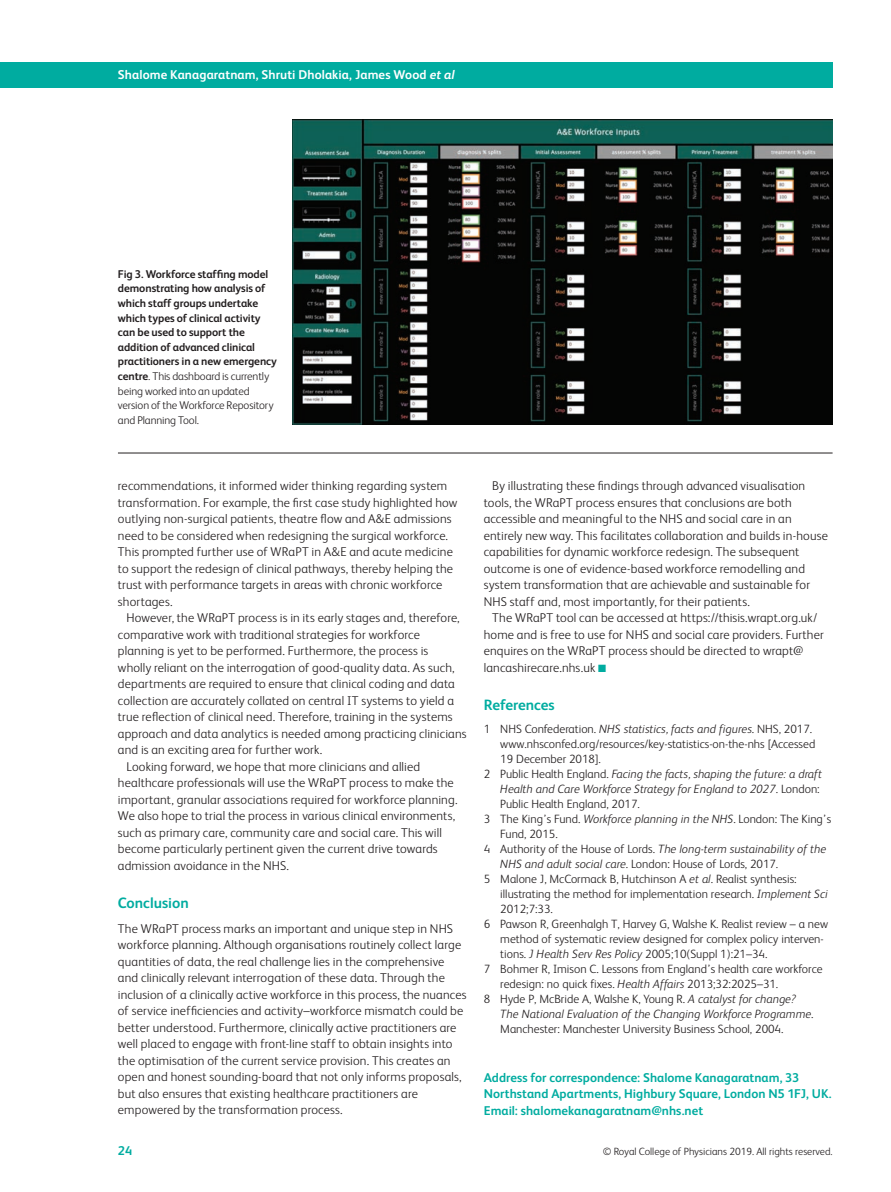
<style>
.page{position:relative;width:891px;height:1192px;background:#fff}
.page>*{position:absolute;margin:0;border:0;box-sizing:border-box;transform-origin:0 0}
.t1{font:700 15px "FS Albert";color:#00aca0}
.t2{font:300 12.75px/16.5px "FS Albert";letter-spacing:.01em;color:#231f20}
.t3{font:700 12.75px/16.5px "FS Albert";color:#00aca0}
.t4{font:700 12.75px "FS Albert";letter-spacing:.005em;color:#fff}
.t5{font:300 12px "FS Albert";color:#231f20}
.t6{font:italic 300 12px "FS Albert";color:#231f20}
.t7{font:700 11.25px/14.7px "FS Albert";letter-spacing:-.01em;color:#231f20}
.t8{font:300 10.5px "FS Albert";color:#231f20}
.s1{font-style:italic}
.s2{font-weight:300}
.s3{color:#00aca0}
.s4{font-style:normal}
</style>
<div class="page">
<div style="left:0;top:62px;width:832px;height:26px;background:#00aca0"></div>
<hr style="left:118px;top:453px;width:714px;height:1px;background:#231f20">
<img style="left:292px;top:120px;width:540px;height:304px">
<p class="t4" style="left:118px;top:69px;width:338px">Shalome Kanagaratnam, Shruti Dholakia, James Wood <span class="s1">et al</span></p>
<p class="t7" style="left:118px;top:267px;width:161px">Fig 3. Workforce staffing model demonstrating how analysis of which staff groups undertake which types of clinical activity can be used to support the addition of advanced clinical practitioners in a new emergency centre<span class="s2">. This dashboard is currently being worked into an updated version of the Workforce Repository and Planning Tool.</span></p>
<p class="t2" style="left:118px;top:479px;width:341px">recommendations, it informed wider thinking regarding system transformation. For example, the first case study highlighted how outlying non-surgical patients, theatre flow and A&amp;E admissions need to be considered when redesigning the surgical workforce.<br>This prompted further use of WRaPT in A&amp;E and acute medicine to support the redesign of clinical pathways, thereby helping the trust with performance targets in areas with chronic workforce shortages.</p>
<p class="t2" style="left:126px;top:611px;width:335px">However, the WRaPT process is in its early stages and, therefore,</p>
<p class="t2" style="left:118px;top:628px;width:303px">comparative work with traditional strategies for workforce</p>
<p class="t2" style="left:118px;top:644px;width:312px">planning is yet to be performed. Furthermore, the process is</p>
<p class="t2" style="left:118px;top:661px;width:338px">wholly reliant on the interrogation of good-quality data. As such,</p>
<p class="t2" style="left:118px;top:677px;width:338px">departments are required to ensure that clinical coding and data</p>
<p class="t2" style="left:118px;top:694px;width:337px">collection are accurately collated on central IT systems to yield a</p>
<p class="t2" style="left:118px;top:710px;width:336px">true reflection of clinical need. Therefore, training in the systems</p>
<p class="t2" style="left:118px;top:727px;width:350px">approach and data analytics is needed among practicing clinicians</p>
<p class="t2" style="left:118px;top:743px;width:206px">and is an exciting area for further work.</p>
<p class="t2" style="left:126px;top:760px;width:295px">Looking forward, we hope that more clinicians and allied</p>
<p class="t2" style="left:118px;top:776px;width:337px">healthcare professionals will use the WRaPT process to make the</p>
<p class="t2" style="left:118px;top:793px;width:341px">important, granular associations required for workforce planning.</p>
<p class="t2" style="left:118px;top:809px;width:339px">We also hope to trial the process in various clinical environments,</p>
<p class="t2" style="left:118px;top:826px;width:325px">such as primary care, community care and social care. This will</p>
<p class="t2" style="left:118px;top:842px;width:321px">become particularly pertinent given the current drive towards</p>
<p class="t2" style="left:118px;top:859px;width:173px">admission avoidance in the NHS.</p>
<p class="t1" style="left:118px;top:896px;width:72px">Conclusion</p>
<p class="t2" style="left:118px;top:921px;width:350px">The WRaPT process marks an important and unique step in NHS workforce planning. Although organisations routinely collect large quantities of data, the real challenge lies in the comprehensive and clinically relevant interrogation of these data. Through the inclusion of a clinically active workforce in this process, the nuances of service inefficiencies and activity–workforce mismatch could be better understood. Furthermore, clinically active practitioners are well placed to engage with front-line staff to obtain insights into the optimisation of the current service provision. This creates an open and honest sounding-board that not only informs proposals, but also ensures that existing healthcare practitioners are empowered by the transformation process.</p>
<p class="t2" style="left:484px;top:479px;width:345px;text-indent:9px">By illustrating these findings through advanced visualisation tools, the WRaPT process ensures that conclusions are both accessible and meaningful to the NHS and social care in an entirely new way. This facilitates collaboration and builds in-house capabilities for dynamic workforce redesign. The subsequent outcome is one of evidence-based workforce remodelling and system transformation that are achievable and sustainable for NHS staff and, most importantly, for their patients.</p>
<p class="t2" style="left:484px;top:611px;width:341px;text-indent:9px">The WRaPT tool can be accessed at https://thisis.wrapt.org.uk/ home and is free to use for NHS and social care providers. Further enquires on the WRaPT process should be directed to wrapt@ lancashirecare.nhs.uk <span class="s3">■</span></p>
<p class="t1" style="left:484px;top:698px;width:72px">References</p>
<p class="t6" style="left:484px;top:725px;width:330px"><span class="s4">1 NHS Confederation.</span> NHS statistics, facts and figures <span class="s4">. NHS , 2017 .</span></p>
<p class="t5" style="left:500px;top:740px;width:316px">www.nhsconfed.org/resources/key-statistics-on-the-nhs [Accessed</p>
<p class="t5" style="left:500px;top:755px;width:102px">19 December 2018] .</p>
<p class="t6" style="left:484px;top:770px;width:340px"><span class="s4">2 Public Health England .</span> Facing the facts, shaping the future: a draft</p>
<p class="t6" style="left:500px;top:785px;width:321px">Health and Care Workforce Strategy for England to 2027 <span class="s4">. London :</span></p>
<p class="t5" style="left:500px;top:800px;width:141px">Public Health England , 2017 .</p>
<p class="t5" style="left:484px;top:815px;width:349px">3 The King’s Fund . <span class="s1">Workforce planning in the NHS</span> . London : The King’s</p>
<p class="t5" style="left:500px;top:830px;width:59px">Fund , 2015 .</p>
<p class="t6" style="left:484px;top:845px;width:344px"><span class="s4">4 Authority of the House of Lords .</span> The long-term sustainability of the</p>
<p class="t5" style="left:500px;top:860px;width:279px"><span class="s1">NHS and adult social care</span> . London : House of Lords , 2017 .</p>
<p class="t5" style="left:484px;top:875px;width:314px">5 Malone J , McCormack B , Hutchinson A <span class="s1">et al</span> . Realist synthesis:</p>
<p class="t5" style="left:500px;top:890px;width:329px">illustrating the method for implementation research . <span class="s1">Implement Sci</span></p>
<p class="t5" style="left:500px;top:905px;width:54px">2012 ; 7 : 33 .</p>
<p class="t5" style="left:484px;top:920px;width:346px">6 Pawson R , Greenhalgh T , Harvey G , Walshe K . Realist review – a new</p>
<p class="t5" style="left:500px;top:935px;width:325px">method of systematic review designed for complex policy interven-</p>
<p class="t5" style="left:500px;top:950px;width:268px">tions . <span class="s1">J Health Serv Res Policy</span> 2005 ; 10 (Suppl 1) : 21 – 34 .</p>
<p class="t5" style="left:484px;top:965px;width:340px">7 Bohmer R , Imison C. Lessons from England’s health care workforce</p>
<p class="t5" style="left:500px;top:980px;width:279px">redesign: no quick fixes . <span class="s1">Health Affairs</span> 2013 ; 32 : 2025 – 31 .</p>
<p class="t5" style="left:484px;top:995px;width:314px">8 Hyde P , McBride A , Walshe K , Young R . <span class="s1">A catalyst for change?</span></p>
<p class="t6" style="left:500px;top:1010px;width:315px">The National Evaluation of the Changing Workforce Programme <span class="s4">.</span></p>
<p class="t5" style="left:500px;top:1025px;width:285px">Manchester : Manchester University Business School , 2004 .</p>
<p class="t3" style="left:484px;top:1070px;width:349px">Address for correspondence: Shalome Kanagaratnam, 33<br>Northstand Apartments, Highbury Square, London N5 1FJ, UK.<br>Email: shalomekanagaratnam@nhs.net</p>
<p class="t3" style="left:118px;top:1144px;width:16px">24</p>
<p class="t8" style="left:602px;top:1148px;width:231px">© Royal College of Physicians 2019. All rights reserved.</p>
</div>
